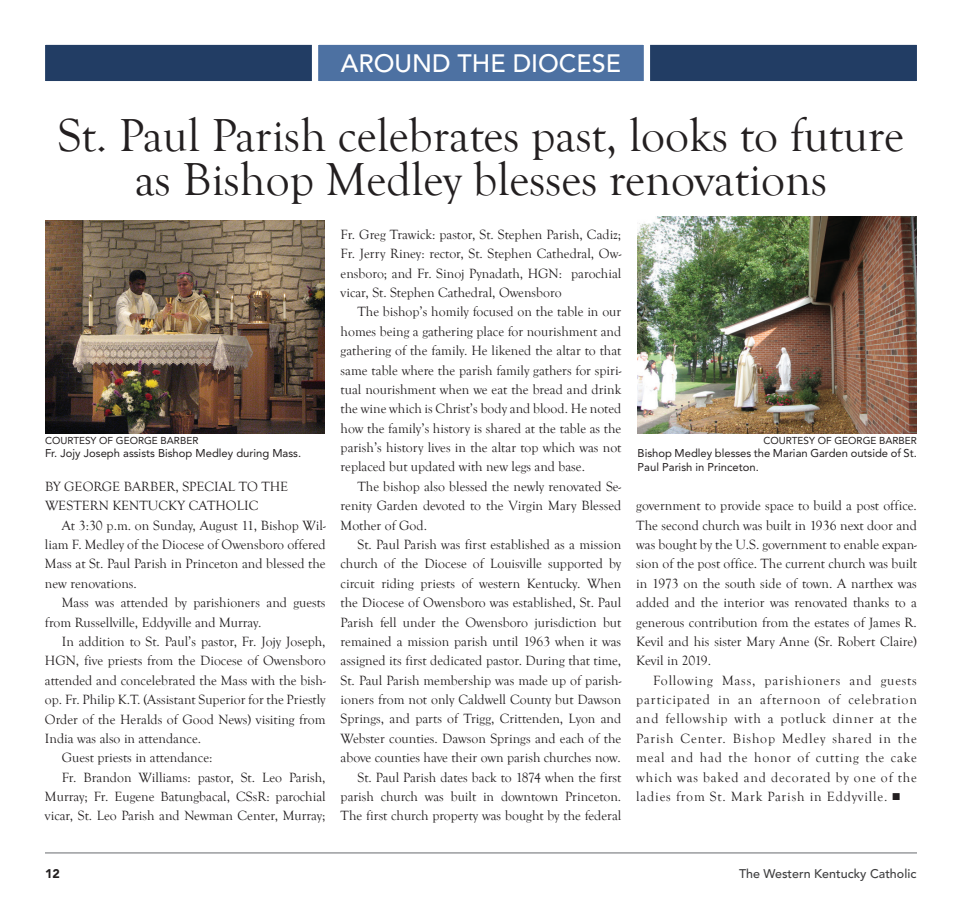
<style>
.page{position:relative;width:962px;height:923px;background:#fff}
.page>*{position:absolute;margin:0;border:0;box-sizing:border-box;transform-origin:0 0}
.t1{font:47.5px/44.4px "Goudy Old Style T";color:#231f20;text-align:center}
.t2{font:500 25px "Avenir LT Std";color:#fff}
.t3{font:13.75px/19.4px "Goudy Old Style T";color:#231f20;text-align:justify}
.t4{font:500 12.5px "Avenir LT Std";color:#3e3e3f}
.t5{font:900 12.5px "Avenir LT Std";color:#231f20}
.t6{font:11.25px/13.5px "Avenir LT Std";color:#231f20}
.t7{font:10px "Avenir LT Std";color:#231f20}
</style>
<div class="page">
<hr style="left:45px;top:852px;width:872px;height:1px;background:#939598">
<div style="left:45px;top:44px;width:872px;height:37px;background:#223d64"></div>
<svg style="left:309px;top:44px;width:344px;height:37px;background:#5678a6"></svg>
<img style="left:45px;top:221px;width:279px;height:212px">
<img style="left:638px;top:216px;width:279px;height:217px">
<h2 class="t2" style="left:341px;top:49px;width:282px">AROUND THE DIOCESE</h2>
<h1 class="t1" style="left:58px;top:114px;width:847px">St. Paul Parish celebrates past, looks to future as Bishop Medley blesses renovations</h1>
<p class="t7" style="left:45px;top:434px;width:155px">COURTESY OF GEORGE BARBER</p>
<p class="t6" style="left:45px;top:446px;width:258px">Fr. Jojy Joseph assists Bishop Medley during Mass.</p>
<p class="t3" style="left:45px;top:477px;width:245px">BY GEORGE BARBER, SPECIAL TO THE<br>WESTERN KENTUCKY CATHOLIC</p>
<p class="t3" style="left:45px;top:515px;width:282px;text-indent:17px">At 3:30 p.m. on Sunday, August 11, Bishop Wil&shy;liam F. Medley of the Diocese of Owensboro offered Mass at St. Paul Parish in Princeton and blessed the new renovations.</p>
<p class="t3" style="left:45px;top:593px;width:282px;text-indent:17px">Mass was attended by parishioners and guests from Russellville, Eddyville and Murray.</p>
<p class="t3" style="left:62px;top:632px;width:265px">In addition to St. Paul’s pastor, Fr. Jojy Joseph,</p>
<p class="t3" style="left:45px;top:651px;width:282px">HGN, five priests from the Diocese of Owensboro</p>
<p class="t3" style="left:45px;top:670px;width:282px">attended and concelebrated the Mass with the bish-</p>
<p class="t3" style="left:45px;top:690px;width:282px">op. Fr. Philip K.T. (Assistant Superior for the Priestly</p>
<p class="t3" style="left:45px;top:709px;width:282px">Order of the Heralds of Good News) visiting from</p>
<p class="t3" style="left:45px;top:729px;width:158px">India was also in attendance.</p>
<p class="t3" style="left:62px;top:748px;width:152px">Guest priests in attendance:</p>
<p class="t3" style="left:62px;top:767px;width:265px">Fr. Brandon Williams: pastor, St. Leo Parish,</p>
<p class="t3" style="left:45px;top:787px;width:282px">Murray; Fr. Eugene Batungbacal, CSsR: parochial</p>
<p class="t3" style="left:45px;top:806px;width:282px">vicar, St. Leo Parish and Newman Center, Murray;</p>
<p class="t3" style="left:341px;top:225px;width:282px">Fr. Greg Trawick: pastor, St. Stephen Parish, Cadiz; Fr. Jerry Riney: rector, St. Stephen Cathedral, Ow&shy;ensboro; and Fr. Sinoj Pynadath, HGN: parochial vicar, St. Stephen Cathedral, Owensboro</p>
<p class="t3" style="left:341px;top:302px;width:282px;text-indent:17px">The bishop’s homily focused on the table in our homes being a gathering place for nourishment and gathering of the family. He likened the altar to that same table where the parish family gathers for spiri&shy;tual nourishment when we eat the bread and drink the wine which is Christ’s body and blood. He noted how the family’s history is shared at the table as the parish’s history lives in the altar top which was not replaced but updated with new legs and base.</p>
<p class="t3" style="left:341px;top:477px;width:282px;text-indent:17px">The bishop also blessed the newly renovated Se&shy;renity Garden devoted to the Virgin Mary Blessed Mother of God.</p>
<p class="t3" style="left:341px;top:535px;width:282px;text-align:right">St. Paul Parish was first established as a mission church of the Diocese of Louisville supported by circuit riding priests of western Kentucky. When the Diocese of Owensboro was established, St. Paul Parish fell under the Owensboro jurisdiction but remained a mission parish until 1963 when it was assigned its first dedicated pastor. During that time, St. Paul Parish membership was made up of parish&shy;ioners from not only Caldwell County but Dawson Springs, and parts of Trigg, Crittenden, Lyon and Webster counties. Dawson Springs and each of the above counties have their own parish churches now.<br>St. Paul Parish dates back to 1874 when the first parish church was built in downtown Princeton.<br>The first church property was bought by the federal</p>
<p class="t7" style="left:763px;top:434px;width:155px">COURTESY OF GEORGE BARBER</p>
<p class="t6" style="left:638px;top:447px;width:281px">Bishop Medley blesses the Marian Garden outside of St.<br>Paul Parish in Princeton.</p>
<p class="t3" style="left:636px;top:496px;width:282px">government to provide space to build a post office.<br>The second church was built in 1936 next door and was bought by the U.S. government to enable expan&shy;sion of the post office. The current church was built in 1973 on the south side of town. A narthex was added and the interior was renovated thanks to a generous contribution from the estates of James R.<br>Kevil and his sister Mary Anne (Sr. Robert Claire)<br>Kevil in 2019.</p>
<p class="t3" style="left:636px;top:670px;width:282px;text-indent:17px">Following Mass, parishioners and guests participated in an afternoon of celebration and fellowship with a potluck dinner at the Parish Center. Bishop Medley shared in the meal and had the honor of cutting the cake which was baked and decorated by one of the ladies from St. Mark Parish in Eddyville. ■</p>
<p class="t5" style="left:45px;top:866px;width:16px">12</p>
<p class="t4" style="left:739px;top:866px;width:179px">The Western Kentucky Catholic</p>
</div>
